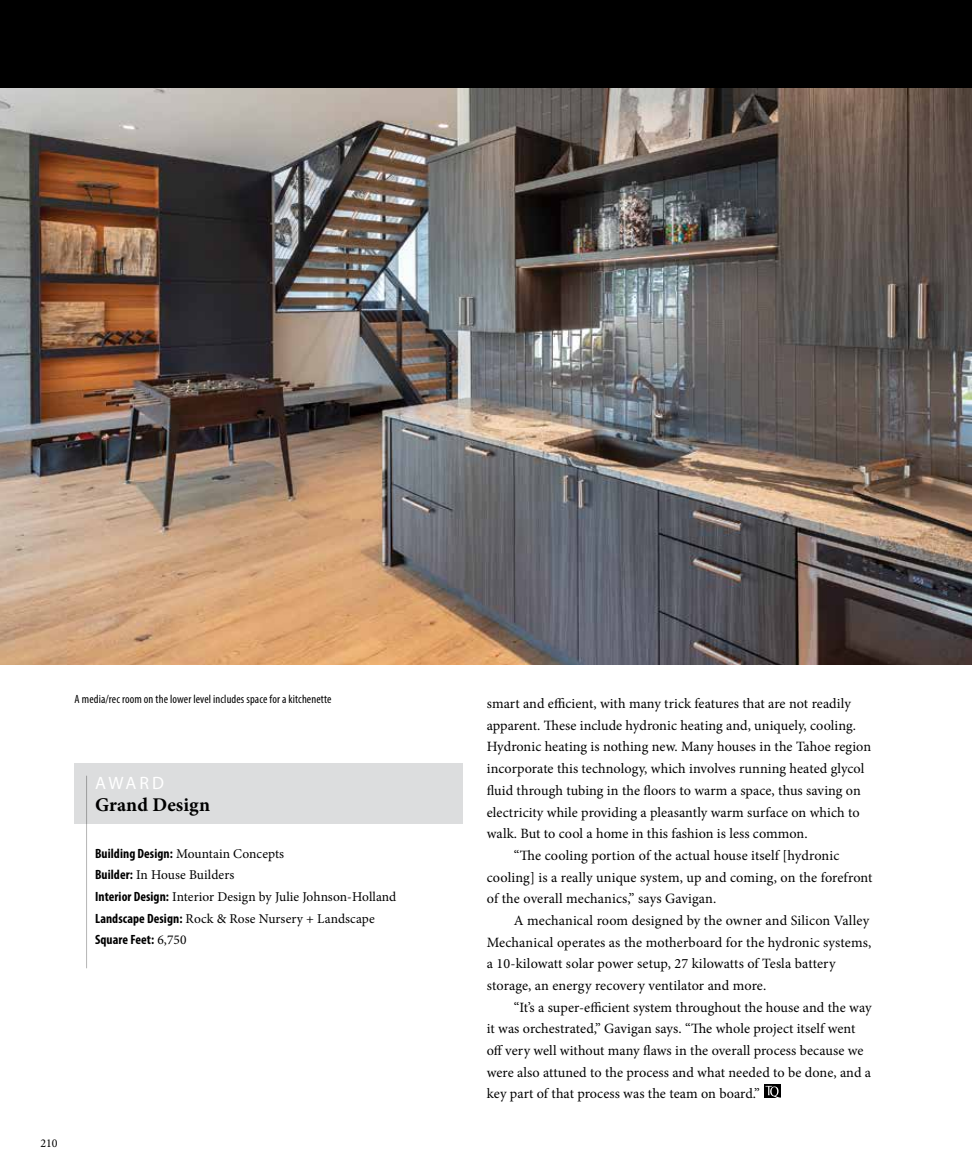
<style>
.page{position:relative;width:972px;height:1175px;background:#fff}
.page>*{position:absolute;margin:0;border:0;box-sizing:border-box;transform-origin:0 0}
.t1{font:700 19.5px "Minion Pro";letter-spacing:.005em;color:#000}
.t2{font:18px "Myriad Pro";letter-spacing:.145em;color:#fff}
.t3{font:14.25px "Minion Pro";letter-spacing:.005em;color:#000}
.t4{font:13.5px/21.8px "Minion Pro";letter-spacing:.005em;color:#000}
.t5{font:700 condensed 13.5px "Myriad Pro";letter-spacing:.005em;color:#000}
.t6{font:condensed 12px "Myriad Pro";letter-spacing:.01em;color:#000}
.t7{font:12px "Minion Pro";color:#000}
.s1{font-family:"Myriad Pro";font-weight:700;font-stretch:condensed}
.s2{font-family:"Minion Pro";font-weight:400;font-stretch:normal}
</style>
<div class="page">
<div style="left:75px;top:763px;width:388px;height:60px;background:#dcddde"></div>
<hr style="left:86px;top:775px;width:1px;height:193px;background:#000">
<div style="left:0;top:0;width:972px;height:114px;background:#000"></div>
<img style="left:0;top:88px;width:972px;height:576px">
<div style="left:764px;top:1084px;width:17px;height:13px;background:#000"></div>
<svg style="left:765px;top:1085px;width:16px;height:13px"></svg>
<p class="t6" style="left:75px;top:692px;width:258px">A media/rec room on the lower level includes space for a kitchenette</p>
<p class="t2" style="left:95px;top:771px;width:70px">AWARD</p>
<h1 class="t1" style="left:95px;top:791px;width:116px">Grand Design</h1>
<p class="t4" style="left:95px;top:842px;width:303px"><span class="s1">Building Design:</span> Mountain Concepts<br><span class="s1">Builder:</span> In House Builders<br><span class="s1">Interior Design:</span> Interior Design by Julie Johnson-Holland <span class="s1">Landscape Design:</span> Rock &amp; Rose Nursery + Landscape</p>
<p class="t5" style="left:95px;top:931px;width:93px">Square Feet: <span class="s2">6,750</span></p>
<p class="t7" style="left:40px;top:1135px;width:19px">210</p>
<p class="t3" style="left:487px;top:694px;width:366px">smart and efficient, with many trick features that are not readily</p>
<p class="t3" style="left:487px;top:715px;width:371px">apparent. These include hydronic heating and, uniquely, cooling.</p>
<p class="t3" style="left:487px;top:737px;width:386px">Hydronic heating is nothing new. Many houses in the Tahoe region</p>
<p class="t3" style="left:487px;top:759px;width:379px">incorporate this technology, which involves running heated glycol</p>
<p class="t3" style="left:487px;top:780px;width:376px">fluid through tubing in the floors to warm a space, thus saving on</p>
<p class="t3" style="left:487px;top:802px;width:374px">electricity while providing a pleasantly warm surface on which to</p>
<p class="t3" style="left:487px;top:824px;width:322px">walk. But to cool a home in this fashion is less common.</p>
<p class="t3" style="left:514px;top:845px;width:327px">“The cooling portion of the actual house itself [hydronic</p>
<p class="t3" style="left:487px;top:867px;width:387px">cooling] is a really unique system, up and coming, on the forefront</p>
<p class="t3" style="left:487px;top:889px;width:231px">of the overall mechanics,” says Gavigan.</p>
<p class="t3" style="left:514px;top:910px;width:357px">A mechanical room designed by the owner and Silicon Valley</p>
<p class="t3" style="left:487px;top:932px;width:386px">Mechanical operates as the motherboard for the hydronic systems,</p>
<p class="t3" style="left:487px;top:954px;width:350px">a 10-kilowatt solar power setup, 27 kilowatts of Tesla battery</p>
<p class="t3" style="left:487px;top:975px;width:281px">storage, an energy recovery ventilator and more.</p>
<p class="t3" style="left:514px;top:997px;width:359px">“It’s a super-efficient system throughout the house and the way</p>
<p class="t3" style="left:487px;top:1019px;width:370px">it was orchestrated,” Gavigan says. “The whole project itself went</p>
<p class="t3" style="left:487px;top:1040px;width:378px">off very well without many flaws in the overall process because we</p>
<p class="t3" style="left:487px;top:1062px;width:386px">were also attuned to the process and what needed to be done, and a</p>
<p class="t3" style="left:487px;top:1084px;width:275px">key part of that process was the team on board.”</p>
</div>
